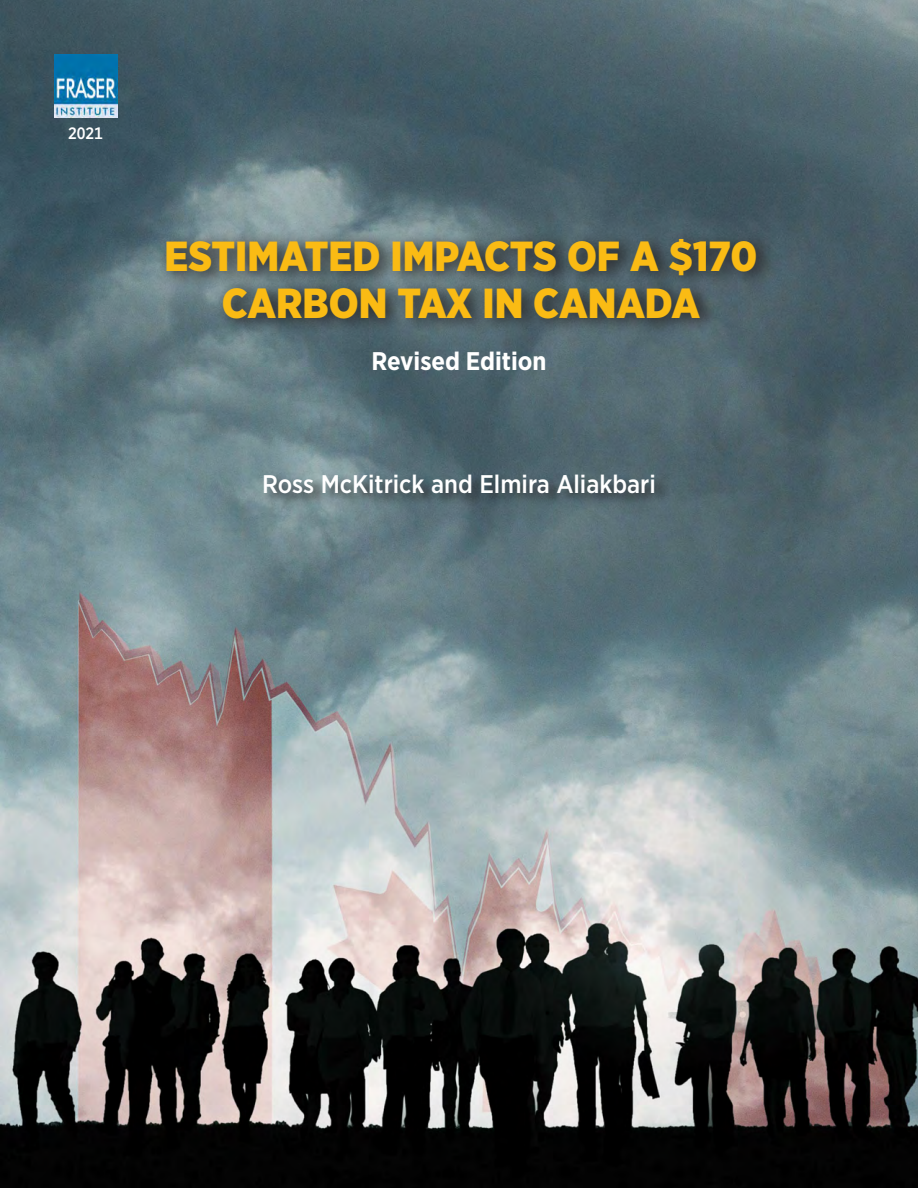
<style>
.page{position:relative;width:918px;height:1188px;background:#fff}
.page>*{position:absolute;margin:0;border:0;box-sizing:border-box;transform-origin:0 0}
.t1{font:900 42px/46.5px "Gotham Narrow";color:#fabb14;text-align:center}
.t2{font:500 25.5px "Gotham Narrow";color:#fff}
.t3{font:700 25.5px "Gotham Narrow";color:#fff}
.t4{font:500 16.5px "Gotham Narrow";color:#fff}
</style>
<div class="page">
<img style="left:0;top:0;width:918px;height:1188px">
<img style="left:54px;top:54px;width:63px;height:64px">
<div style="left:264px;top:473px;width:405px;height:34px;background:#231f20;opacity:.75"></div>
<div style="left:159px;top:229px;width:618px;height:107px;background:#231f20;opacity:.75"></div>
<p class="t4" style="left:68px;top:122px;width:36px">2021</p>
<p class="t1" style="left:165px;top:232px;width:594px">ESTIMATED IMPACTS OF A $170<br>CARBON TAX IN CANADA</p>
<p class="t3" style="left:371px;top:344px;width:177px">Revised Edition</p>
<p class="t2" style="left:262px;top:468px;width:395px">Ross McKitrick and Elmira Aliakbari</p>
</div>
